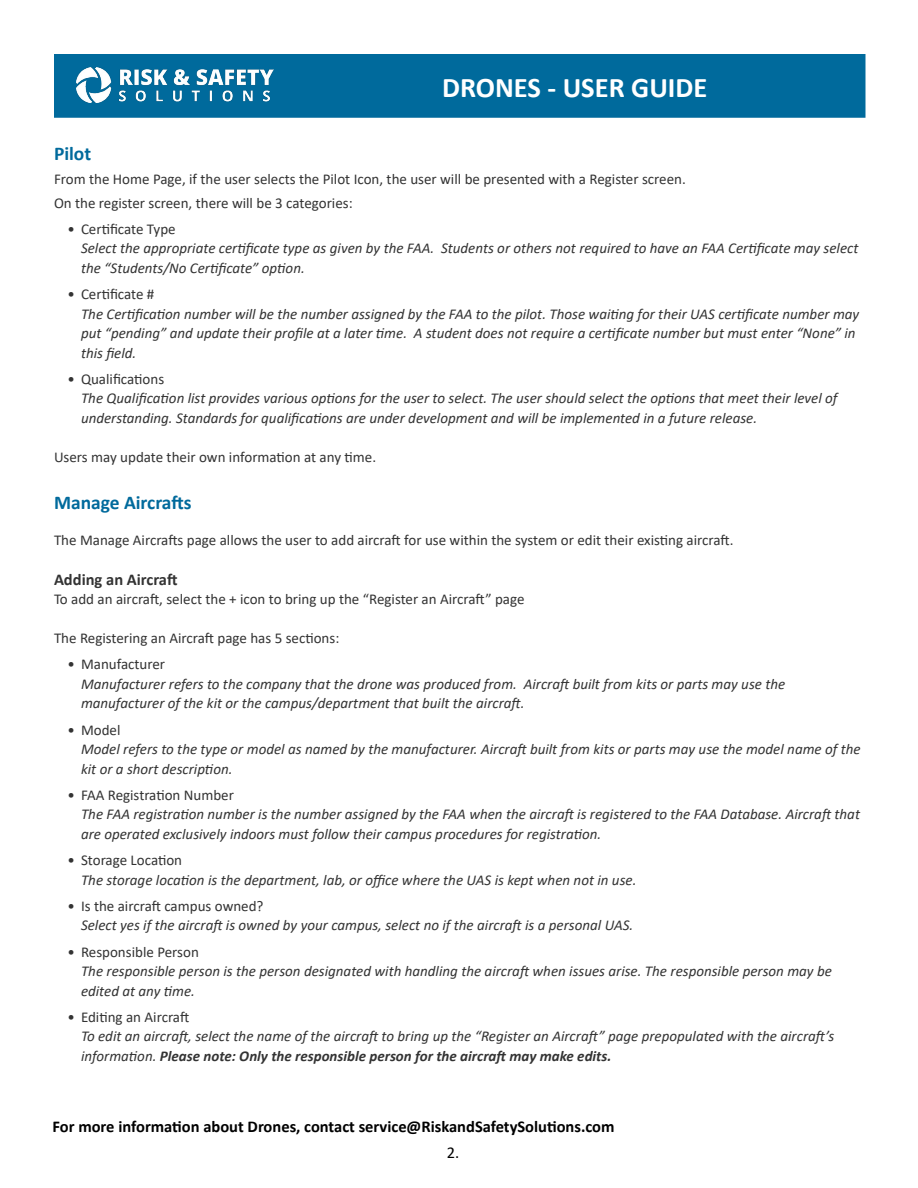
<style>
.page{position:relative;width:918px;height:1188px;background:#fff}
.page>*{position:absolute;margin:0;border:0;box-sizing:border-box;transform-origin:0 0}
.t1{font:700 28.5px "Calibri";color:#fff}
.t2{font:700 19.5px "Calibri";color:#006a9c}
.t3{font:700 16.5px "Calibri";color:#000}
.t4{font:700 16.5px "Calibri";color:#333}
.t5{font:16.5px "Calibri";color:#000}
.t6{font:italic 15px/19.5px "Calibri";color:#333}
.t7{font:15px/23.7px "Calibri";color:#333}
.s1{font-weight:700}
</style>
<div class="page">
<div style="left:54px;top:54px;width:812px;height:64px;background:#006a9c;border:2px solid #006a9c"></div>
<img style="left:77px;top:68px;width:196px;height:35px">
<h1 class="t1" style="left:442px;top:67px;width:267px">DRONES - USER GUIDE</h1>
<h2 class="t2" style="left:54px;top:140px;width:39px">Pilot</h2>
<p class="t7" style="left:54px;top:167px;width:633px">From the Home Page, if the user selects the Pilot Icon, the user will be presented with a Register screen.<br>On the register screen, there will be 3 categories:</p>
<p class="t7" style="left:68px;top:217px;width:110px">• Certificate Type</p>
<p class="t6" style="left:81px;top:238px;width:779px">Select the appropriate certificate type as given by the FAA. Students or others not required to have an FAA Certificate may select the “Students/No Certificate” option.</p>
<p class="t7" style="left:68px;top:282px;width:88px">• Certificate #</p>
<p class="t6" style="left:81px;top:303px;width:780px">The Certification number will be the number assigned by the FAA to the pilot. Those waiting for their UAS certificate number may put “pending” and update their profile at a later time. A student does not require a certificate number but must enter “None” in this field.</p>
<p class="t7" style="left:68px;top:367px;width:98px">• Qualifications</p>
<p class="t6" style="left:81px;top:388px;width:758px">The Qualification list provides various options for the user to select. The user should select the options that meet their level of understanding. Standards for qualifications are under development and will be implemented in a future release.</p>
<p class="t7" style="left:54px;top:445px;width:324px">Users may update their own information at any time.</p>
<h2 class="t2" style="left:54px;top:488px;width:139px">Manage Aircrafts</h2>
<p class="t7" style="left:54px;top:528px;width:681px">The Manage Aircrafts page allows the user to add aircraft for use within the system or edit their existing aircraft.</p>
<p class="t4" style="left:54px;top:568px;width:125px">Adding an Aircraft</p>
<p class="t7" style="left:54px;top:587px;width:472px">To add an aircraft, select the + icon to bring up the “Register an Aircraft” page</p>
<p class="t7" style="left:54px;top:626px;width:287px">The Registering an Aircraft page has 5 sections:</p>
<p class="t7" style="left:68px;top:652px;width:99px">• Manufacturer</p>
<p class="t6" style="left:81px;top:674px;width:706px">Manufacturer refers to the company that the drone was produced from. Aircraft built from kits or parts may use the manufacturer of the kit or the campus/department that built the aircraft.</p>
<p class="t7" style="left:68px;top:717px;width:55px">• Model</p>
<p class="t6" style="left:81px;top:739px;width:781px">Model refers to the type or model as named by the manufacturer. Aircraft built from kits or parts may use the model name of the kit or a short description.</p>
<p class="t7" style="left:68px;top:783px;width:168px">• FAA Registration Number</p>
<p class="t6" style="left:81px;top:804px;width:781px">The FAA registration number is the number assigned by the FAA when the aircraft is registered to the FAA Database. Aircraft that are operated exclusively indoors must follow their campus procedures for registration.</p>
<p class="t7" style="left:68px;top:848px;width:116px">• Storage Location</p>
<p class="t6" style="left:81px;top:869px;width:557px">The storage location is the department, lab, or office where the UAS is kept when not in use.</p>
<p class="t7" style="left:68px;top:894px;width:198px">• Is the aircraft campus owned?</p>
<p class="t6" style="left:81px;top:915px;width:554px">Select yes if the aircraft is owned by your campus, select no if the aircraft is a personal UAS.</p>
<p class="t7" style="left:68px;top:939px;width:133px">• Responsible Person</p>
<p class="t6" style="left:81px;top:961px;width:752px">The responsible person is the person designated with handling the aircraft when issues arise. The responsible person may be edited at any time.</p>
<p class="t7" style="left:68px;top:1005px;width:123px">• Editing an Aircraft</p>
<p class="t6" style="left:81px;top:1026px;width:755px">To edit an aircraft, select the name of the aircraft to bring up the “Register an Aircraft” page prepopulated with the aircraft’s information. <span class="s1">Please note: Only the responsible person for the aircraft may make edits.</span></p>
<p class="t3" style="left:52px;top:1115px;width:564px">For more information about Drones, contact service@RiskandSafetySolutions.com</p>
<p class="t5" style="left:447px;top:1141px;width:14px">2.</p>
</div>
